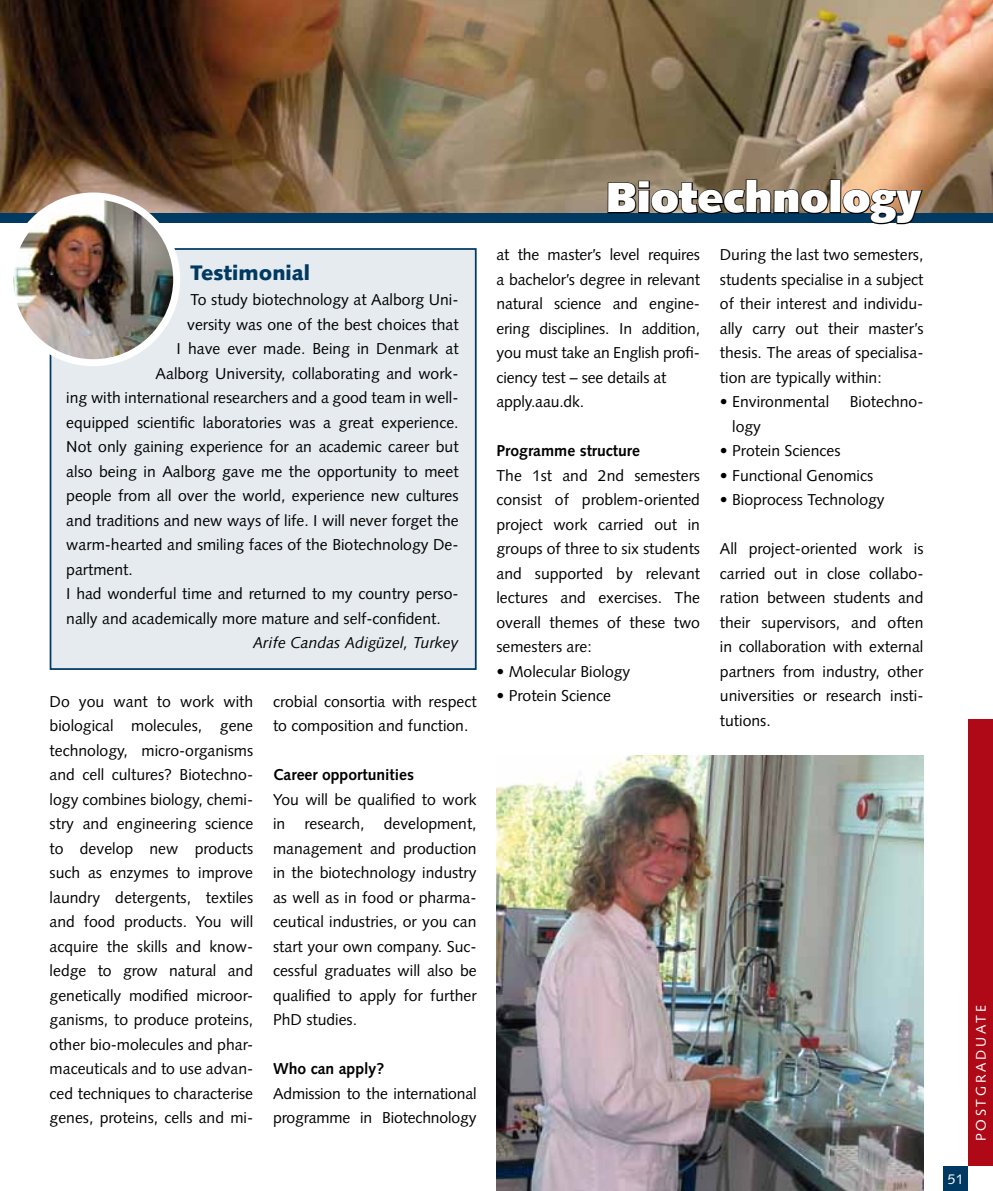
<style>
.page{position:relative;width:993px;height:1191px;background:#fff}
.page>*{position:absolute;margin:0;border:0;box-sizing:border-box;transform-origin:0 0}
.t1{font:900 42px "Syntax LT";color:#fff}
.t2{font:900 21px "Syntax LT";color:#003a62}
.t3{font:15.75px/24.5px "Syntax LT";color:#000;text-align:justify}
.t4{font:700 15.75px "Syntax LT";color:#000}
.t5{font:italic 15.75px "Syntax LT";color:#000}
.t6{font:14px "Syntax LT";color:#fff}
</style>
<div class="page">
<img style="left:496px;top:756px;width:427px;height:435px">
<img style="left:0;top:0;width:992px;height:213px">
<div style="left:0;top:213px;width:992px;height:10px;background:#003a62"></div>
<div style="left:943px;top:1166px;width:24px;height:25px;background:#003a62"></div>
<svg style="left:606px;top:179px;width:223px;height:35px;background:#6f6350"></svg>
<div style="left:829px;top:179px;width:12px;height:34px;border:2px solid #000"></div>
<svg style="left:841px;top:188px;width:82px;height:37px"></svg>
<div style="left:967px;top:719px;width:25px;height:447px;background:#af0917"></div>
<div style="left:50px;top:249px;width:425px;height:420px;background:#e6ebef"></div>
<div style="left:50px;top:248px;width:426px;height:422px;border:2px solid #003a62"></div>
<img style="left:10px;top:196px;width:167px;height:167px;border-radius:83px">
<div style="left:6px;top:192px;width:174px;height:174px;border:7px solid #fff;border-radius:50%"></div>
<h2 class="t2" style="left:190px;top:261px;width:121px">Testimonial</h2>
<p class="t3" style="left:190px;top:287px;width:269px">To study biotechnology at Aalborg Uni-</p>
<p class="t3" style="left:187px;top:312px;width:273px">versity was one of the best choices that</p>
<p class="t3" style="left:176px;top:336px;width:283px">I have ever made. Being in Denmark at</p>
<p class="t3" style="left:155px;top:361px;width:304px">Aalborg University, collaborating and work-</p>
<p class="t3" style="left:66px;top:385px;width:393px">ing with international researchers and a good team in well-</p>
<p class="t3" style="left:66px;top:410px;width:391px">equipped scientific laboratories was a great experience.</p>
<p class="t3" style="left:66px;top:434px;width:394px">Not only gaining experience for an academic career but</p>
<p class="t3" style="left:66px;top:459px;width:394px">also being in Aalborg gave me the opportunity to meet</p>
<p class="t3" style="left:66px;top:483px;width:394px">people from all over the world, experience new cultures</p>
<p class="t3" style="left:66px;top:508px;width:394px">and traditions and new ways of life. I will never forget the</p>
<p class="t3" style="left:66px;top:532px;width:393px">warm-hearted and smiling faces of the Biotechnology De-</p>
<p class="t3" style="left:66px;top:557px;width:65px">partment.</p>
<p class="t3" style="left:66px;top:581px;width:394px">I had wonderful time and returned to my country perso-</p>
<p class="t3" style="left:66px;top:606px;width:373px">nally and academically more mature and self-confident.</p>
<p class="t5" style="left:253px;top:633px;width:207px">Arife Candas Adigüzel, Turkey</p>
<p class="t3" style="left:50px;top:689px;width:205px">Do you want to work with biological molecules, gene technology, micro-organisms and cell cultures? Biotechno&shy;logy combines biology, chemi&shy;stry and engineering science to develop new products such as enzymes to improve laundry detergents, textiles and food products. You will acquire the skills and know&shy;ledge to grow natural and genetically modified microor&shy;ganisms, to produce proteins, other bio-molecules and phar&shy;maceuticals and to use advan&shy;ced techniques to characterise genes, proteins, cells and mi-</p>
<p class="t3" style="left:273px;top:689px;width:205px">crobial consortia with respect to composition and function.</p>
<p class="t4" style="left:273px;top:765px;width:142px">Career opportunities</p>
<p class="t3" style="left:273px;top:787px;width:205px">You will be qualified to work in research, development, management and production in the biotechnology industry as well as in food or pharma&shy;ceutical industries, or you can start your own company. Suc&shy;cessful graduates will also be qualified to apply for further PhD studies.</p>
<p class="t4" style="left:273px;top:1059px;width:113px">Who can apply?</p>
<p class="t3" style="left:273px;top:1081px;width:205px">Admission to the international programme in Biotechnology</p>
<h1 class="t1" style="left:606px;top:173px;width:317px">Biotechnology</h1>
<p class="t3" style="left:496px;top:242px;width:205px;text-align:left">at the master’s level requires a bachelor’s degree in relevant natural science and engine&shy;ering disciplines. In addition, you must take an English profi&shy;ciency test – see details at apply.aau.dk.</p>
<p class="t4" style="left:496px;top:441px;width:145px">Programme structure</p>
<p class="t3" style="left:496px;top:463px;width:205px">The 1st and 2nd semesters consist of problem-oriented project work carried out in groups of three to six students and supported by relevant lectures and exercises. The overall themes of these two semesters are:</p>
<p class="t3" style="left:496px;top:659px;width:135px">• Molecular Biology</p>
<p class="t3" style="left:496px;top:683px;width:116px">• Protein Science</p>
<p class="t3" style="left:719px;top:242px;width:205px">During the last two semesters, students specialise in a subject of their interest and individu&shy;ally carry out their master’s thesis. The areas of specialisa&shy;tion are typically within:</p>
<p class="t3" style="left:719px;top:389px;width:111px">• Environmental</p>
<p class="t3" style="left:849px;top:389px;width:75px">Biotechno-</p>
<p class="t3" style="left:732px;top:414px;width:30px">logy</p>
<p class="t3" style="left:719px;top:438px;width:122px">• Protein Sciences</p>
<p class="t3" style="left:719px;top:463px;width:155px">• Functional Genomics</p>
<p class="t3" style="left:719px;top:487px;width:166px">• Bioprocess Technology</p>
<p class="t3" style="left:719px;top:536px;width:205px">All project-oriented work is carried out in close collabo&shy;ration between students and their supervisors, and often in collaboration with external partners from industry, other universities or research insti&shy;tutions.</p>
<p class="t6" style="left:947px;top:1170px;width:17px">51</p>
<p class="t6" style="left:972px;top:1141px;width:137px;rotate:-90deg">Postgraduate</p>
</div>
